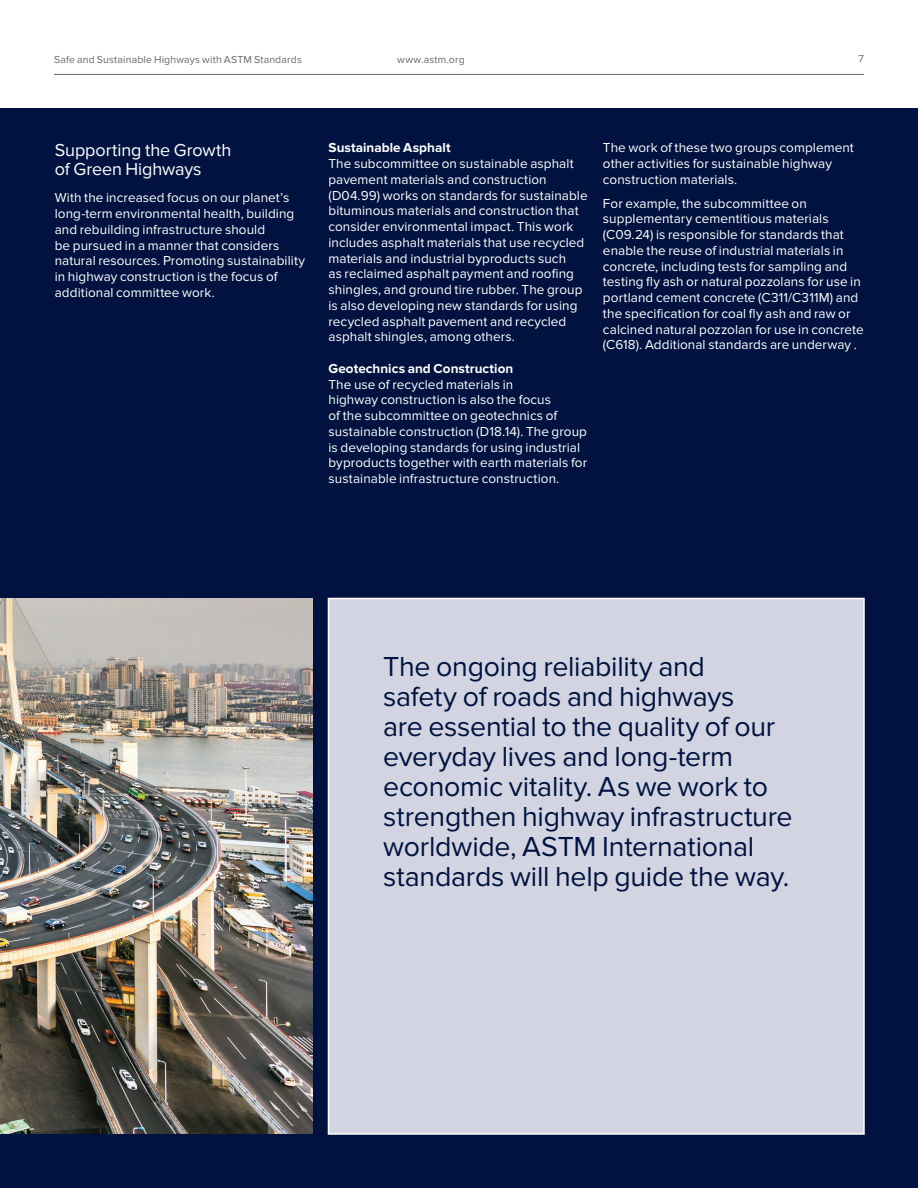
<style>
.page{position:relative;width:918px;height:1188px;background:#fff}
.page>*{position:absolute;margin:0;border:0;box-sizing:border-box;transform-origin:0 0}
.t1{font:28.5px/30px "Proxima Nova";letter-spacing:-.01em;color:#001340}
.t2{font:18px/19.5px "Proxima Nova";letter-spacing:-.005em;color:#fff}
.t3{font:13.5px/15.8px "Proxima Nova";letter-spacing:.005em;color:#fff}
.t4{font:700 13.5px "Proxima Nova";letter-spacing:.005em;color:#fff}
.t5{font:10.5px "Proxima Nova";letter-spacing:.015em;color:#69696c}
</style>
<div class="page">
<div style="left:0;top:108px;width:918px;height:1080px;background:#001340"></div>
<hr style="left:54px;top:74px;width:810px;height:1px;background:#69696c">
<img style="left:0;top:598px;width:312px;height:536px">
<div style="left:328px;top:598px;width:536px;height:536px;background:#d2d5e1"></div>
<div style="left:328px;top:598px;width:537px;height:537px;border:2px solid #fff"></div>
<p class="t5" style="left:54px;top:53px;width:249px">Safe and Sustainable Highways with ASTM Standards</p>
<p class="t5" style="left:397px;top:53px;width:69px">www.astm.org</p>
<p class="t5" style="left:859px;top:53px;width:7px">7</p>
<h2 class="t2" style="left:55px;top:140px;width:178px">Supporting the Growth of Green Highways</h2>
<p class="t3" style="left:55px;top:190px;width:252px">With the increased focus on our planet’s long-term environmental health, building and rebuilding infrastructure should<br>be pursued in a manner that considers natural resources. Promoting sustainability in highway construction is the focus of additional committee work.</p>
<p class="t4" style="left:329px;top:140px;width:124px">Sustainable Asphalt</p>
<p class="t3" style="left:329px;top:156px;width:261px">The subcommittee on sustainable asphalt pavement materials and construction (D04.99) works on standards for sustainable bituminous materials and construction that consider environmental impact. This work includes asphalt materials that use recycled materials and industrial byproducts such<br>as reclaimed asphalt payment and roofing shingles, and ground tire rubber. The group is also developing new standards for using recycled asphalt pavement and recycled asphalt shingles, among others.</p>
<p class="t4" style="left:329px;top:361px;width:186px">Geotechnics and Construction</p>
<p class="t3" style="left:329px;top:377px;width:260px">The use of recycled materials in<br>highway construction is also the focus<br>of the subcommittee on geotechnics of sustainable construction (D18.14). The group is developing standards for using industrial byproducts together with earth materials for sustainable infrastructure construction.</p>
<p class="t3" style="left:603px;top:140px;width:252px">The work of these two groups complement other activities for sustainable highway construction materials.</p>
<p class="t3" style="left:603px;top:195px;width:262px">For example, the subcommittee on supplementary cementitious materials (C09.24) is responsible for standards that enable the reuse of industrial materials in concrete, including tests for sampling and testing fly ash or natural pozzolans for use in portland cement concrete (C311/C311M) and the specification for coal fly ash and raw or calcined natural pozzolan for use in concrete (C618). Additional standards are underway .</p>
<p class="t1" style="left:383px;top:652px;width:411px">The ongoing reliability and<br>safety of roads and highways<br>are essential to the quality of our everyday lives and long-term economic vitality. As we work to strengthen highway infrastructure worldwide, ASTM International standards will help guide the way.</p>
</div>
